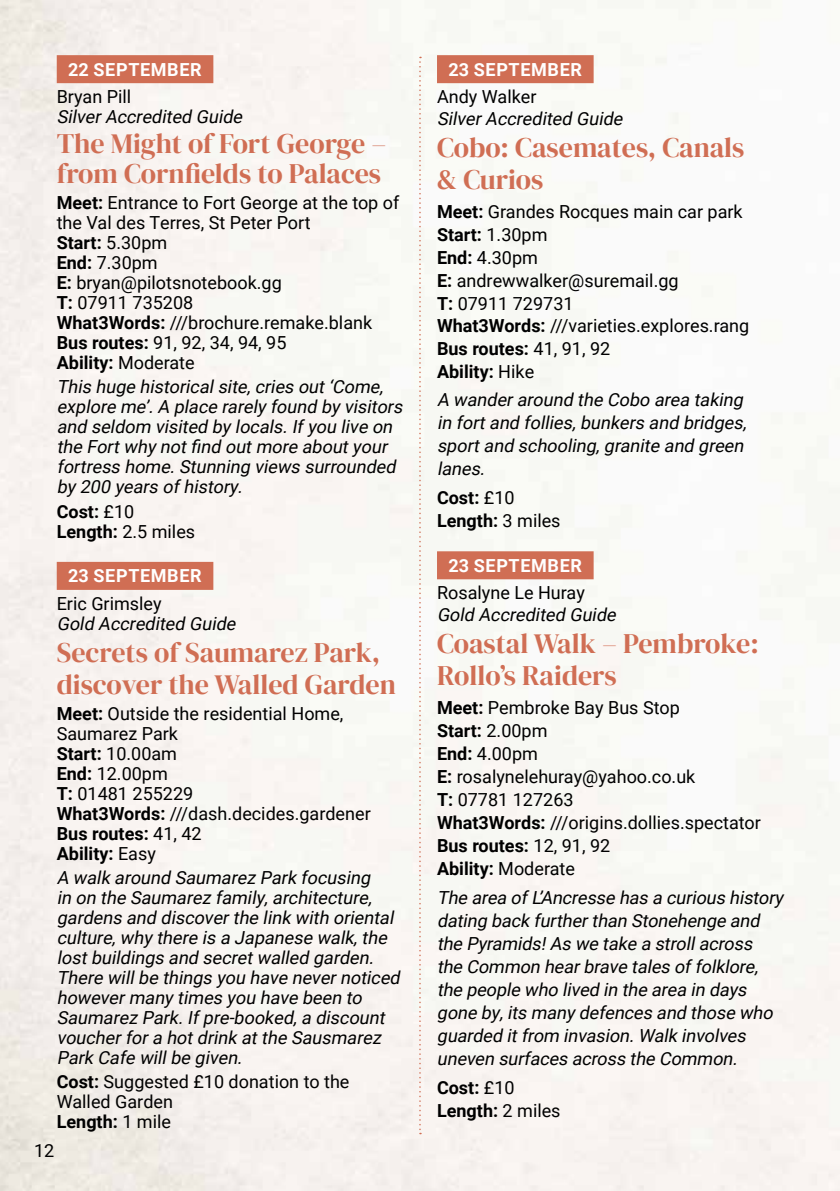
<style>
.page{position:relative;width:840px;height:1191px;background:#fff}
.page>*{position:absolute;margin:0;border:0;box-sizing:border-box;transform-origin:0 0}
.t1{font:28px/32px "DM Serif Display";color:#d06e54}
.t2{font:italic 18px/20px "Roboto";color:#000}
.t3{font:18px/20px "Roboto";color:#000}
.t4{font:700 18px/23px "Roboto";color:#000}
.t5{font:700 18px "Roboto";letter-spacing:.035em;color:#fff}
.s1{font-weight:700}
.s2{font-weight:400}
</style>
<div class="page">
<svg style="left:419px;top:57px;width:2px;height:1077px"></svg>
<div style="left:57px;top:55px;width:156px;height:28px;background:#d06e54"></div>
<div style="left:57px;top:562px;width:156px;height:28px;background:#d06e54"></div>
<div style="left:437px;top:55px;width:156px;height:28px;background:#d06e54"></div>
<div style="left:437px;top:551px;width:156px;height:28px;background:#d06e54"></div>
<p class="t5" style="left:68px;top:57px;width:135px">22 SEPTEMBER</p>
<p class="t3" style="left:57px;top:86px;width:76px">Bryan Pill</p>
<p class="t2" style="left:57px;top:106px;width:191px">SilverAccredited Guide</p>
<h1 class="t1" style="left:57px;top:129px;width:331px;line-height:30px">The Might of Fort George – from Cornfields to Palaces</h1>
<p class="t3" style="left:57px;top:192px;width:344px"><span class="s1">Meet:</span> Entrance to Fort George at the top of the Val des Terres, St Peter Port<br><span class="s1">Start:</span> 5.30pm<br><span class="s1">End:</span> 7.30pm<br><span class="s1">E:</span> bryan@pilotsnotebook.gg<br><span class="s1">T:</span> 07911 735208<br><span class="s1">What3Words:</span> ///brochure.remake.blank<br><span class="s1">Bus routes:</span> 91, 92, 34, 94, 95<br><span class="s1">Ability:</span> Moderate</p>
<p class="t2" style="left:57px;top:376px;width:351px">This huge historicalsite,cries out‘Come, explore me’.A place rarely found by visitors and seldom visited by locals.Ifyou live on the Fortwhy notfind outmore aboutyour fortress home.Stunning views surrounded by 200 years ofhistory.</p>
<p class="t4" style="left:57px;top:500px;width:140px;line-height:20px">Cost: <span class="s2">£10<br></span>Length: <span class="s2">2.5 miles</span></p>
<p class="t5" style="left:68px;top:563px;width:135px">23 SEPTEMBER</p>
<p class="t3" style="left:57px;top:593px;width:106px">Eric Grimsley</p>
<p class="t2" style="left:57px;top:613px;width:184px">Gold Accredited Guide</p>
<h1 class="t1" style="left:57px;top:637px;width:340px">Secrets of Saumarez Park, discover the Walled Garden</h1>
<p class="t3" style="left:57px;top:702px;width:315px"><span class="s1">Meet:</span> Outside the residential Home,<br>Saumarez Park<br><span class="s1">Start:</span> 10.00am<br><span class="s1">End:</span> 12.00pm<br><span class="s1">T:</span> 01481 255229<br><span class="s1">What3Words:</span> ///dash.decides.gardener<br><span class="s1">Bus routes:</span> 41, 42<br><span class="s1">Ability:</span> Easy</p>
<p class="t2" style="left:57px;top:867px;width:348px">A walk around Saumarez Park focusing<br>in on the Saumarez family,architecture, gardens and discoverthe link with oriental culture,why there is a Japanese walk,the lostbuildings and secretwalled garden.<br>There willbe things you have nevernoticed howevermany times you have been to Saumarez Park.Ifpre-booked,a discount voucherfora hotdrink atthe Sausmarez Park Cafe willbe given.</p>
<p class="t3" style="left:57px;top:1071px;width:294px"><span class="s1">Cost:</span> Suggested £10 donation to the<br>Walled Garden<br><span class="s1">Length:</span> 1 mile</p>
<p class="t3" style="left:34px;top:1139px;width:22px">12</p>
<p class="t5" style="left:448px;top:57px;width:135px">23 SEPTEMBER</p>
<p class="t3" style="left:437px;top:86px;width:101px">Andy Walker</p>
<p class="t2" style="left:437px;top:108px;width:191px">SilverAccredited Guide</p>
<h1 class="t1" style="left:437px;top:132px;width:309px">Cobo: Casemates, Canals &amp; Curios</h1>
<p class="t3" style="left:437px;top:199px;width:313px;line-height:22.8px"><span class="s1">Meet:</span> Grandes Rocques main car park<br><span class="s1">Start:</span> 1.30pm<br><span class="s1">End:</span> 4.30pm<br><span class="s1">E:</span> andrewwalker@suremail.gg<br><span class="s1">T:</span> 07911 729731<br><span class="s1">What3Words:</span> ///varieties.explores.rang<br><span class="s1">Bus routes:</span> 41, 91, 92<br><span class="s1">Ability:</span> Hike</p>
<p class="t2" style="left:437px;top:388px;width:315px;line-height:23px">A wanderaround the Cobo area taking in fortand follies,bunkers and bridges, sportand schooling,granite and green lanes.</p>
<p class="t4" style="left:437px;top:485px;width:125px">Cost: <span class="s2">£10<br></span>Length: <span class="s2">3 miles</span></p>
<p class="t5" style="left:448px;top:553px;width:135px">23 SEPTEMBER</p>
<p class="t3" style="left:437px;top:582px;width:149px">Rosalyne Le Huray</p>
<p class="t2" style="left:437px;top:604px;width:184px">Gold Accredited Guide</p>
<h1 class="t1" style="left:437px;top:628px;width:323px">Coastal Walk – Pembroke:<br>Rollo’s Raiders</h1>
<p class="t3" style="left:437px;top:695px;width:325px;line-height:23px"><span class="s1">Meet:</span> Pembroke Bay Bus Stop<br><span class="s1">Start:</span> 2.00pm<br><span class="s1">End:</span> 4.00pm<br><span class="s1">E:</span> rosalynelehuray@yahoo.co.uk<br><span class="s1">T:</span> 07781 127263<br><span class="s1">What3Words:</span> ///origins.dollies.spectator<br><span class="s1">Bus routes:</span> 12, 91, 92<br><span class="s1">Ability:</span> Moderate</p>
<p class="t2" style="left:436px;top:885px;width:351px;line-height:23px">The area ofL’Ancresse has a curious history dating back furtherthan Stonehenge and the Pyramids!As we take a strollacross the Common hearbrave tales offolklore, the people who lived in the area in days gone by,its many defences and those who guarded itfrom invasion.Walk involves uneven surfaces across the Common.</p>
<p class="t4" style="left:437px;top:1075px;width:125px">Cost: <span class="s2">£10<br></span>Length: <span class="s2">2 miles</span></p>
</div>
